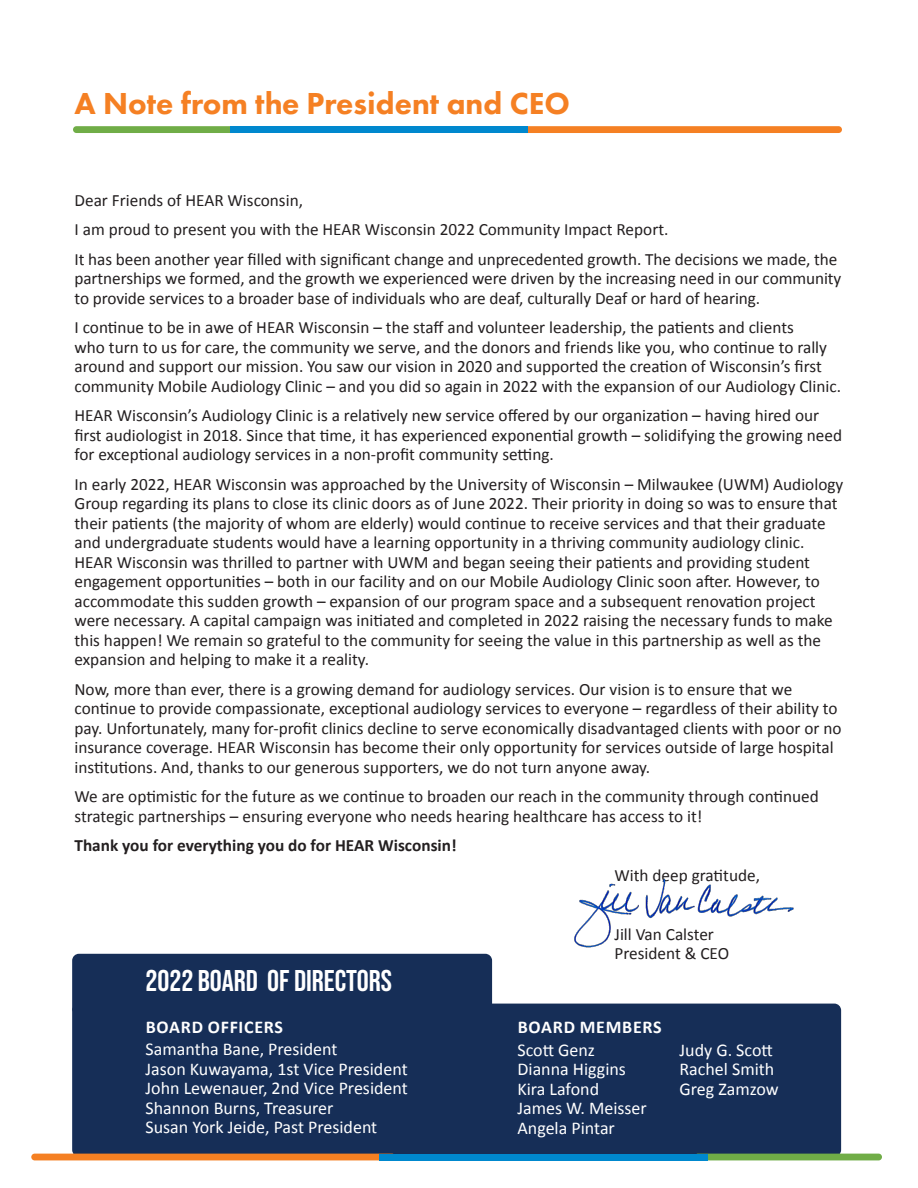
<style>
.page{position:relative;width:918px;height:1188px;background:#fff}
.page>*{position:absolute;margin:0;border:0;box-sizing:border-box;transform-origin:0 0}
.t1{font:800 31.5px "Futura PT";color:#f58023}
.t2{font:30px "Bebas Neue";letter-spacing:-.005em;color:#fff}
.t3{font:18px "Calibri";color:#fff}
.t4{font:700 18px "Calibri";letter-spacing:.04em;color:#fff}
.t5{font:17.25px/19.5px "Calibri";color:#231f20}
.t6{font:700 17.25px "Calibri";color:#231f20}
</style>
<div class="page">
<img style="left:574px;top:878px;width:220px;height:70px">
<div style="left:72px;top:954px;width:420px;height:61px;background:#162e57;border-radius:7px"></div>
<div style="left:72px;top:1004px;width:769px;height:153px;background:#162e57;border-radius:7px"></div>
<div style="left:694px;top:1154px;width:188px;height:6px;background:#70ad47;border-radius:3px"></div>
<div style="left:31px;top:1154px;width:364px;height:6px;background:#f58023;border-radius:3px"></div>
<div style="left:379px;top:1154px;width:329px;height:6px;background:#0088ce"></div>
<div style="left:73px;top:126px;width:170px;height:7px;background:#70ad47;border-radius:3px"></div>
<div style="left:513px;top:126px;width:329px;height:7px;background:#f58023;border-radius:3px"></div>
<div style="left:230px;top:126px;width:297px;height:7px;background:#0088ce"></div>
<p class="t1" style="left:75px;top:84px;width:497px">A Note from the President and CEO</p>
<p class="t5" style="left:75px;top:191px;width:230px">Dear Friends of HEAR Wisconsin,</p>
<p class="t5" style="left:75px;top:220px;width:596px">I am proud to present you with the HEAR Wisconsin 2022 Community Impact Report.</p>
<p class="t5" style="left:75px;top:250px;width:768px">It has been another year filled with significant change and unprecedented growth. The decisions we made, the partnerships we formed, and the growth we experienced were driven by the increasing need in our community to provide services to a broader base of individuals who are deaf, culturally Deaf or hard of hearing.</p>
<p class="t5" style="left:75px;top:318px;width:768px">I continue to be in awe of HEAR Wisconsin – the staff and volunteer leadership, the patients and clients<br>who turn to us for care, the community we serve, and the donors and friends like you, who continue to rally around and support our mission. You saw our vision in 2020 and supported the creation of Wisconsin’s first community Mobile Audiology Clinic – and you did so again in 2022 with the expansion of our Audiology Clinic.</p>
<p class="t5" style="left:75px;top:406px;width:769px">HEAR Wisconsin’s Audiology Clinic is a relatively new service offered by our organization – having hired our first audiologist in 2018. Since that time, it has experienced exponential growth – solidifying the growing need for exceptional audiology services in a non-profit community setting.</p>
<p class="t5" style="left:75px;top:474px;width:770px">In early 2022, HEAR Wisconsin was approached by the University of Wisconsin – Milwaukee (UWM) Audiology Group regarding its plans to close its clinic doors as of June 2022. Their priority in doing so was to ensure that their patients (the majority of whom are elderly) would continue to receive services and that their graduate and undergraduate students would have a learning opportunity in a thriving community audiology clinic.<br>HEAR Wisconsin was thrilled to partner with UWM and began seeing their patients and providing student engagement opportunities – both in our facility and on our Mobile Audiology Clinic soon after. However, to accommodate this sudden growth – expansion of our program space and a subsequent renovation project were necessary. A capital campaign was initiated and completed in 2022 raising the necessary funds to make this happen! We remain so grateful to the community for seeing the value in this partnership as well as the expansion and helping to make it a reality.</p>
<p class="t5" style="left:75px;top:679px;width:769px">Now, more than ever, there is a growing demand for audiology services. Our vision is to ensure that we continue to provide compassionate, exceptional audiology services to everyone – regardless of their ability to pay. Unfortunately, many for-profit clinics decline to serve economically disadvantaged clients with poor or no insurance coverage. HEAR Wisconsin has become their only opportunity for services outside of large hospital institutions. And, thanks to our generous supporters, we do not turn anyone away.</p>
<p class="t5" style="left:75px;top:787px;width:746px">We are optimistic for the future as we continue to broaden our reach in the community through continued strategic partnerships – ensuring everyone who needs hearing healthcare has access to it!</p>
<p class="t6" style="left:75px;top:835px;width:384px">Thank you for everything you do for HEAR Wisconsin!</p>
<p class="t5" style="left:615px;top:865px;width:147px">With deep gratitude,</p>
<p class="t2" style="left:146px;top:963px;width:248px">2022 BOARD OF DIRECTORS</p>
<p class="t4" style="left:146px;top:1015px;width:139px">BOARD OFFICERS</p>
<p class="t3" style="left:146px;top:1038px;width:193px">Samantha Bane, President</p>
<p class="t3" style="left:146px;top:1057px;width:264px">Jason Kuwayama, 1st Vice President</p>
<p class="t3" style="left:146px;top:1077px;width:264px">John Lewenauer, 2nd Vice President</p>
<p class="t3" style="left:146px;top:1096px;width:189px">Shannon Burns, Treasurer</p>
<p class="t3" style="left:146px;top:1116px;width:233px">Susan York Jeide, Past President</p>
<p class="t5" style="left:615px;top:924px;width:116px">Jill Van Calster<br>President &amp; CEO</p>
<p class="t4" style="left:518px;top:1015px;width:145px">BOARD MEMBERS</p>
<p class="t3" style="left:518px;top:1038px;width:79px">Scott Genz</p>
<p class="t3" style="left:680px;top:1038px;width:95px">Judy G. Scott</p>
<p class="t3" style="left:518px;top:1058px;width:110px">Dianna Higgins</p>
<p class="t3" style="left:680px;top:1058px;width:96px">Rachel Smith</p>
<p class="t3" style="left:518px;top:1077px;width:83px">Kira Lafond</p>
<p class="t3" style="left:680px;top:1077px;width:101px">Greg Zamzow</p>
<p class="t3" style="left:518px;top:1097px;width:131px">James W. Meisser</p>
<p class="t3" style="left:518px;top:1116px;width:99px">Angela Pintar</p>
</div>
